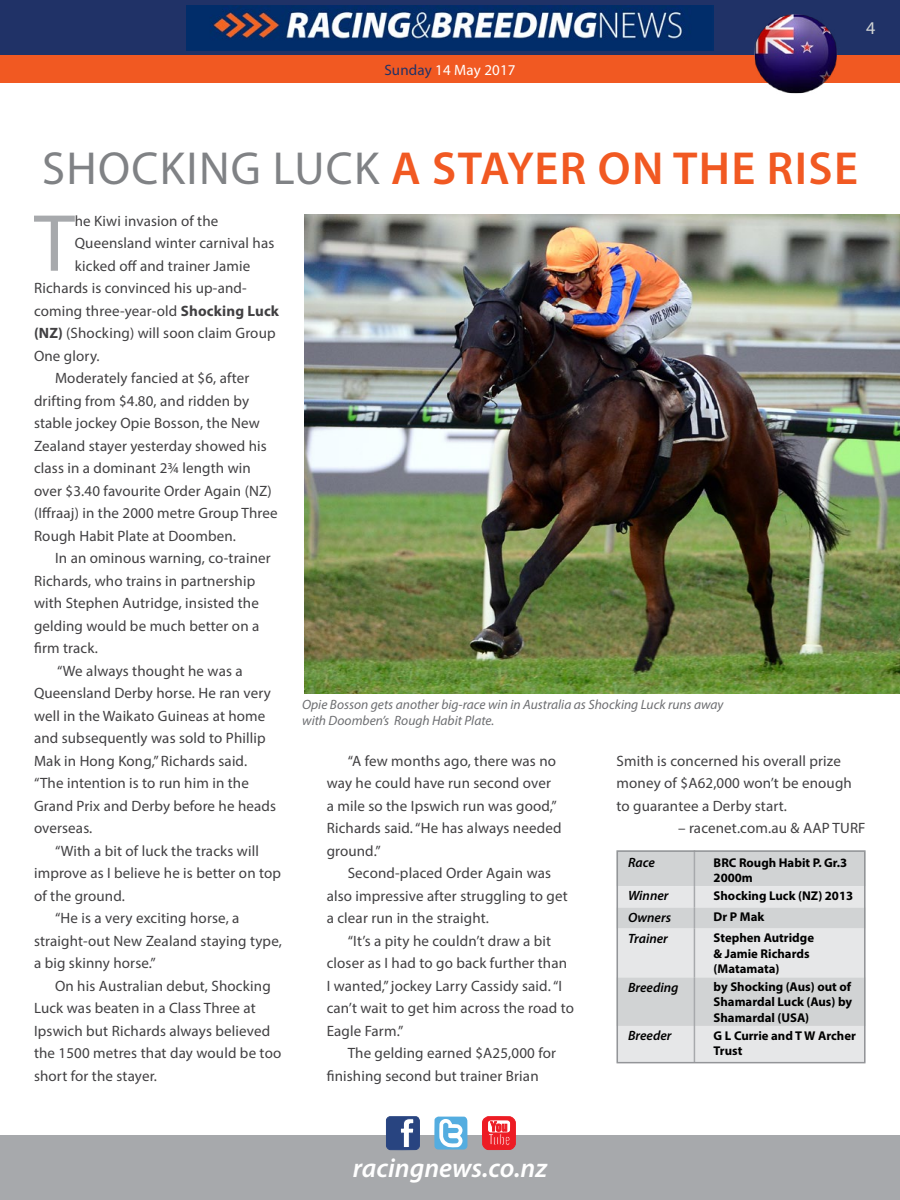
<style>
.page{position:relative;width:900px;height:1200px;background:#fff}
.page>*{position:absolute;margin:0;border:0;box-sizing:border-box;transform-origin:0 0}
.t1{font:81.75px "Myriad Pro";color:#a7a9ac}
.t2{font:600 46.5px "Myriad Pro";letter-spacing:.03em;color:#f15922}
.t3{font:italic 600 27px "Myriad Pro";color:#fff}
.t4{font:18px "Myriad Pro";color:#d1d4d4}
.t5{font:15px/22.5px "Myriad Pro";letter-spacing:.01em;color:#414042}
.t6{font:15px "Myriad Pro";letter-spacing:.01em;color:#fff}
.t7{font:italic 13.5px/16.2px "Myriad Pro";color:#6d6e71}
.t8{font:italic 600 13.5px "Myriad Pro";color:#000}
.t9{font:700 12.75px/15.3px "Myriad Pro";color:#000}
.s1{color:#203267}
.s2{font-weight:400;color:#808285}
.s3{font-weight:700}
</style>
<div class="page">
<div style="left:0;top:1136px;width:900px;height:64px;background:#a7a9ac"></div>
<svg style="left:386px;top:1117px;width:34px;height:33px"></svg>
<svg style="left:434px;top:1117px;width:33px;height:33px"></svg>
<svg style="left:482px;top:1116px;width:34px;height:34px"></svg>
<div style="left:0;top:0;width:900px;height:64px;background:#203267"></div>
<img style="left:187px;top:5px;width:526px;height:46px">
<div style="left:0;top:56px;width:900px;height:27px;background:#f15922"></div>
<img style="left:304px;top:214px;width:596px;height:479px">
<img style="left:752px;top:14px;width:88px;height:80px">
<div style="left:620px;top:853px;width:243px;height:33px;background:#d1d3d4"></div>
<svg style="left:620px;top:886px;width:243px;height:174px;background:#dddfe0"></svg>
<hr style="left:694px;top:850px;width:1px;height:36px;background:#a7a9ac">
<svg style="left:694px;top:886px;width:1px;height:43px"></svg>
<hr style="left:694px;top:929px;width:1px;height:48px;background:#a7a9ac">
<hr style="left:694px;top:977px;width:1px;height:49px;background:#a7a9ac">
<hr style="left:694px;top:1026px;width:1px;height:37px;background:#a7a9ac">
<div style="left:617px;top:850px;width:249px;height:213px;border:2px solid #939598"></div>
<p class="t6" style="left:384px;top:61px;width:133px"><span class="s1">Sunday</span> 14 May 2017</p>
<p class="t4" style="left:866px;top:17px;width:11px">4</p>
<h2 class="t2" style="left:42px;top:139px;width:817px"><span class="s2">SHOCKING LUCK</span> A STAYER ON THE RISE</h2>
<h1 class="t1" style="left:34px;top:193px;width:42px">T</h1>
<p class="t5" style="left:75px;top:209px;width:145px">he Kiwi invasion of the</p>
<p class="t5" style="left:75px;top:232px;width:201px">Queensland winter carnival has</p>
<p class="t5" style="left:75px;top:254px;width:177px">kicked off and trainer Jamie</p>
<p class="t5" style="left:34px;top:277px;width:214px">Richards is convinced his up-and-</p>
<p class="t5" style="left:34px;top:299px;width:247px">coming three-year-old <span class="s3">Shocking Luck</span></p>
<p class="t5" style="left:34px;top:322px;width:243px"><span class="s3">(NZ)</span> (Shocking) will soon claim Group</p>
<p class="t5" style="left:34px;top:344px;width:67px">One glory.</p>
<p class="t5" style="left:55px;top:367px;width:196px">Moderately fancied at $6, after</p>
<p class="t5" style="left:34px;top:389px;width:217px">drifting from $4.80, and ridden by</p>
<p class="t5" style="left:34px;top:412px;width:227px">stable jockey Opie Bosson, the New</p>
<p class="t5" style="left:34px;top:434px;width:234px">Zealand stayer yesterday showed his</p>
<p class="t5" style="left:34px;top:457px;width:218px">class in a dominant 2¾ length win</p>
<p class="t5" style="left:34px;top:479px;width:239px">over $3.40 favourite Order Again (NZ)</p>
<p class="t5" style="left:34px;top:502px;width:245px">(Iffraaj) in the 2000 metre Group Three</p>
<p class="t5" style="left:34px;top:524px;width:203px">Rough Habit Plate at Doomben.</p>
<p class="t5" style="left:55px;top:547px;width:217px">In an ominous warning, co-trainer</p>
<p class="t5" style="left:34px;top:569px;width:223px">Richards, who trains in partnership</p>
<p class="t5" style="left:34px;top:592px;width:226px">with Stephen Autridge, insisted the</p>
<p class="t5" style="left:34px;top:614px;width:227px">gelding would be much better on a</p>
<p class="t5" style="left:34px;top:637px;width:65px">firm track.</p>
<p class="t5" style="left:57px;top:659px;width:187px">“We always thought he was a</p>
<p class="t5" style="left:34px;top:682px;width:238px">Queensland Derby horse. He ran very</p>
<p class="t5" style="left:34px;top:704px;width:233px">well in the Waikato Guineas at home</p>
<p class="t5" style="left:34px;top:727px;width:233px">and subsequently was sold to Phillip</p>
<p class="t5" style="left:34px;top:749px;width:215px">Mak in Hong Kong,” Richards said.</p>
<p class="t5" style="left:34px;top:772px;width:216px">“The intention is to run him in the</p>
<p class="t5" style="left:34px;top:794px;width:244px">Grand Prix and Derby before he heads</p>
<p class="t5" style="left:34px;top:817px;width:60px">overseas.</p>
<p class="t5" style="left:55px;top:839px;width:205px">“With a bit of luck the tracks will</p>
<p class="t5" style="left:34px;top:862px;width:249px">improve as I believe he is better on top</p>
<p class="t5" style="left:34px;top:884px;width:93px">of the ground.</p>
<p class="t5" style="left:55px;top:907px;width:186px">“He is a very exciting horse, a</p>
<p class="t5" style="left:34px;top:929px;width:249px">straight-out New Zealand staying type,</p>
<p class="t5" style="left:34px;top:952px;width:123px">a big skinny horse.”</p>
<p class="t5" style="left:55px;top:974px;width:217px">On his Australian debut, Shocking</p>
<p class="t5" style="left:34px;top:997px;width:223px">Luck was beaten in a Class Three at</p>
<p class="t5" style="left:34px;top:1019px;width:238px">Ipswich but Richards always believed</p>
<p class="t5" style="left:34px;top:1042px;width:249px">the 1500 metres that day would be too</p>
<p class="t5" style="left:34px;top:1064px;width:125px">short for the stayer.</p>
<p class="t7" style="left:302px;top:696px;width:423px">Opie Bosson gets another big-race win in Australia as Shocking Luck runs away with Doomben’s Rough Habit Plate.</p>
<p class="t5" style="left:327px;top:749px;width:236px;text-indent:21px">“A few months ago, there was no way he could have run second over a mile so the Ipswich run was good,”<br>Richards said. “He has always needed ground.”</p>
<p class="t5" style="left:327px;top:862px;width:242px;text-indent:21px">Second-placed Order Again was also impressive after struggling to get a clear run in the straight.</p>
<p class="t5" style="left:327px;top:929px;width:249px;text-indent:21px">“It’s a pity he couldn’t draw a bit closer as I had to go back further than<br>I wanted,” jockey Larry Cassidy said. “I can’t wait to get him across the road to<br>Eagle Farm.”</p>
<p class="t5" style="left:327px;top:1042px;width:231px;text-indent:21px">The gelding earned $A25,000 for finishing second but trainer Brian</p>
<p class="t5" style="left:617px;top:749px;width:237px">Smith is concerned his overall prize money of $A62,000 won’t be enough to guarantee a Derby start.</p>
<p class="t5" style="left:678px;top:817px;width:189px">– racenet.com.au &amp; AAP TURF</p>
<p class="t8" style="left:628px;top:854px;width:28px">Race</p>
<p class="t9" style="left:714px;top:854px;width:135px">BRC Rough Habit P. Gr.3<br>2000m</p>
<p class="t8" style="left:628px;top:887px;width:42px">Winner</p>
<p class="t9" style="left:714px;top:888px;width:141px">Shocking Luck (NZ) 2013</p>
<p class="t8" style="left:628px;top:909px;width:45px">Owners</p>
<p class="t9" style="left:714px;top:909px;width:52px">Dr P Mak</p>
<p class="t8" style="left:628px;top:930px;width:41px">Trainer</p>
<p class="t9" style="left:714px;top:930px;width:102px">Stephen Autridge &amp; Jamie Richards (Matamata)</p>
<p class="t8" style="left:628px;top:979px;width:52px">Breeding</p>
<p class="t9" style="left:714px;top:979px;width:140px;text-align:justify">by Shocking (Aus) out of Shamardal Luck (Aus) by Shamardal (USA)</p>
<p class="t8" style="left:628px;top:1027px;width:45px">Breeder</p>
<p class="t9" style="left:714px;top:1027px;width:144px">G L Currie and T W Archer<br>Trust</p>
<h3 class="t3" style="left:353px;top:1150px;width:196px">racingnews.co.nz</h3>
</div>
